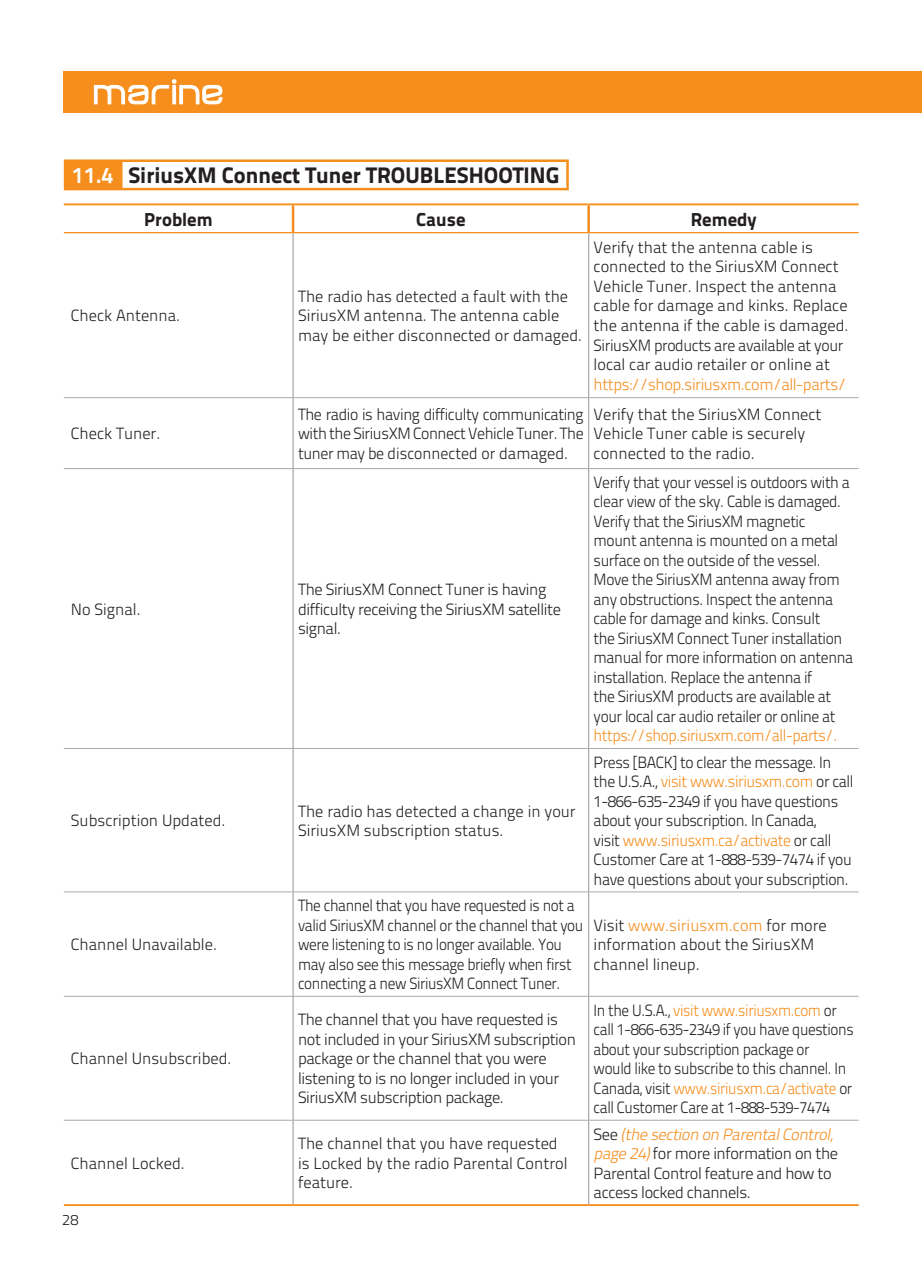
<style>
.page{position:relative;width:922px;height:1276px;background:#fff}
.page>*{position:absolute;margin:0;border:0;box-sizing:border-box;transform-origin:0 0}
.t1{font:22.5px "Titillium Text 25 L 999 wt";color:#231f20}
.t2{font:22.5px "Titillium Text 25 L 800 wt";color:#fff}
.t3{font:18.75px "Titillium Text 25 L 999 wt";color:#231f20}
.t4{font:16.25px/19.5px "Titillium Text 25 L 250 wt";color:#231f20}
.t5{font:16.25px/19.5px "Titillium Text 25 L 250 wt";letter-spacing:-.025em;color:#231f20}
.t6{font:16.25px/19.5px "Titillium Text 25 L 250 wt";letter-spacing:-.025em;color:#231f20;scale:.95 1}
.t7{font:16.25px/19.5px "Titillium Text 25 L 250 wt";letter-spacing:-.025em;color:#231f20;scale:.93 1}
.t8{font:16.25px/19.5px "Titillium Text 25 L 250 wt";letter-spacing:-.025em;color:#231f20;scale:.96 1}
.t9{font:15px "Titillium Text 25 L 250 wt";color:#231f20}
.s1{color:#f68e1e}
.s2{font-style:italic;color:#f68e1e}
</style>
<div class="page">
<div style="left:64px;top:71px;width:857px;height:42px;background:#f68e1e"></div>
<svg style="left:94px;top:79px;width:128px;height:25px"></svg>
<hr style="left:292px;top:205px;width:2px;height:27px;background:#f68e1e">
<hr style="left:587px;top:205px;width:2px;height:27px;background:#f68e1e">
<hr style="left:292px;top:233px;width:1px;height:164px;background:#a8a9ad">
<hr style="left:588px;top:233px;width:1px;height:164px;background:#a8a9ad">
<hr style="left:292px;top:398px;width:1px;height:70px;background:#a8a9ad">
<hr style="left:588px;top:398px;width:1px;height:70px;background:#a8a9ad">
<hr style="left:292px;top:469px;width:1px;height:279px;background:#a8a9ad">
<hr style="left:588px;top:469px;width:1px;height:279px;background:#a8a9ad">
<hr style="left:292px;top:749px;width:1px;height:142px;background:#a8a9ad">
<hr style="left:588px;top:749px;width:1px;height:142px;background:#a8a9ad">
<hr style="left:292px;top:892px;width:1px;height:104px;background:#a8a9ad">
<hr style="left:588px;top:892px;width:1px;height:104px;background:#a8a9ad">
<hr style="left:292px;top:996px;width:1px;height:124px;background:#a8a9ad">
<hr style="left:588px;top:996px;width:1px;height:124px;background:#a8a9ad">
<hr style="left:292px;top:1120px;width:1px;height:84px;background:#a8a9ad">
<hr style="left:588px;top:1120px;width:1px;height:84px;background:#a8a9ad">
<hr style="left:64px;top:203px;width:229px;height:2px;background:#f68e1e">
<hr style="left:293px;top:203px;width:295px;height:2px;background:#f68e1e">
<hr style="left:588px;top:203px;width:270px;height:2px;background:#f68e1e">
<hr style="left:64px;top:232px;width:229px;height:1px;background:#f68e1e">
<hr style="left:293px;top:232px;width:295px;height:1px;background:#f68e1e">
<hr style="left:588px;top:232px;width:270px;height:1px;background:#f68e1e">
<hr style="left:64px;top:397px;width:229px;height:1px;background:#a8a9ad">
<hr style="left:293px;top:397px;width:295px;height:1px;background:#a8a9ad">
<hr style="left:588px;top:397px;width:270px;height:1px;background:#a8a9ad">
<hr style="left:64px;top:468px;width:229px;height:1px;background:#a8a9ad">
<hr style="left:293px;top:468px;width:295px;height:1px;background:#a8a9ad">
<hr style="left:588px;top:468px;width:270px;height:1px;background:#a8a9ad">
<hr style="left:64px;top:748px;width:229px;height:1px;background:#a8a9ad">
<hr style="left:293px;top:748px;width:295px;height:1px;background:#a8a9ad">
<hr style="left:588px;top:748px;width:270px;height:1px;background:#a8a9ad">
<hr style="left:64px;top:891px;width:229px;height:1px;background:#a8a9ad">
<hr style="left:293px;top:891px;width:295px;height:1px;background:#a8a9ad">
<hr style="left:588px;top:891px;width:270px;height:1px;background:#a8a9ad">
<hr style="left:64px;top:996px;width:229px;height:1px;background:#a8a9ad">
<hr style="left:293px;top:996px;width:295px;height:1px;background:#a8a9ad">
<hr style="left:588px;top:996px;width:270px;height:1px;background:#a8a9ad">
<hr style="left:64px;top:1119px;width:229px;height:1px;background:#a8a9ad">
<hr style="left:293px;top:1119px;width:295px;height:1px;background:#a8a9ad">
<hr style="left:588px;top:1119px;width:270px;height:1px;background:#a8a9ad">
<hr style="left:64px;top:1204px;width:229px;height:2px;background:#f68e1e">
<hr style="left:293px;top:1204px;width:295px;height:2px;background:#f68e1e">
<hr style="left:588px;top:1204px;width:270px;height:2px;background:#f68e1e">
<div style="left:65px;top:161px;width:56px;height:28px;background:#f68e1e"></div>
<hr style="left:64px;top:162px;width:2px;height:26px;background:#f68e1e">
<hr style="left:64px;top:159px;width:57px;height:3px;background:#f68e1e">
<hr style="left:64px;top:188px;width:57px;height:2px;background:#f68e1e">
<hr style="left:120px;top:162px;width:2px;height:26px;background:#f68e1e">
<hr style="left:121px;top:159px;width:447px;height:3px;background:#f68e1e">
<hr style="left:566px;top:162px;width:2px;height:26px;background:#f68e1e">
<hr style="left:121px;top:188px;width:447px;height:2px;background:#f68e1e">
<p class="t2" style="left:72px;top:158px;width:43px">11.4</p>
<p class="t1" style="left:128px;top:158px;width:432px">SiriusXM Connect Tuner TROUBLESHOOTING</p>
<p class="t3" style="left:144px;top:204px;width:70px">Problem</p>
<p class="t3" style="left:416px;top:204px;width:51px">Cause</p>
<p class="t3" style="left:690px;top:204px;width:67px">Remedy</p>
<p class="t4" style="left:71px;top:305px;width:111px">Check Antenna.</p>
<p class="t4" style="left:71px;top:423px;width:91px">Check Tuner.</p>
<p class="t4" style="left:71px;top:598px;width:71px">No Signal.</p>
<p class="t4" style="left:298px;top:285px;width:285px">The radio has detected a fault with the<br>SiriusXM antenna. The antenna cable may be either disconnected or damaged.</p>
<p class="t4" style="left:593px;top:237px;width:256px">Verify that the antenna cable is connected to the SiriusXM Connect Vehicle Tuner. Inspect the antenna cable for damage and kinks. Replace the antenna if the cable is damaged.</p>
<p class="t5" style="left:593px;top:334px;width:254px">SiriusXM products are available at your local car audio retailer or online at <span class="s1">https://shop.siriusxm.com/all-parts/</span></p>
<p class="t5" style="left:298px;top:403px;width:287px;text-align:justify">The radio is having difficulty communicating with the SiriusXM Connect Vehicle Tuner. The tuner may be disconnected or damaged.</p>
<p class="t4" style="left:593px;top:403px;width:229px">Verify that the SiriusXM Connect<br>Vehicle Tuner cable is securely connected to the radio.</p>
<p class="t5" style="left:298px;top:579px;width:264px">The SiriusXM Connect Tuner is having difficulty receiving the SiriusXM satellite signal.</p>
<p class="t6" style="left:593px;top:471px;width:275px">Verify that your vessel is outdoors with a clear view of the sky. Cable is damaged.<br>Verify that the SiriusXM magnetic<br>mount antenna is mounted on a metal surface on the outside of the vessel.<br>Move the SiriusXM antenna away from any obstructions. Inspect the antenna cable for damage and kinks. Consult<br>the SiriusXM Connect Tuner installation manual for more information on antenna installation. Replace the antenna if<br>the SiriusXM products are available at your local car audio retailer or online at <span class="s1">https://shop.siriusxm.com/all-parts/.</span></p>
<p class="t4" style="left:71px;top:810px;width:156px">Subscription Updated.</p>
<p class="t4" style="left:298px;top:800px;width:279px">The radio has detected a change in your<br>SiriusXM subscription status.</p>
<p class="t4" style="left:71px;top:934px;width:148px">Channel Unavailable.</p>
<p class="t7" style="left:298px;top:895px;width:308px">The channel that you have requested is not a valid SiriusXM channel or the channel that you were listening to is no longer available. You may also see this message briefly when first connecting a new SiriusXM Connect Tuner.</p>
<p class="t8" style="left:593px;top:751px;width:272px">Press [BACK] to clear the message. In the U.S.A., <span class="s1">visit www.siriusxm.com</span> or call 1-866-635-2349 if you have questions about your subscription. In Canada,<br>visit <span class="s1">www.siriusxm.ca/activate</span> or call Customer Care at 1-888-539-7474 if you have questions about your subscription.</p>
<p class="t4" style="left:593px;top:914px;width:235px">Visit <span class="s1">www.siriusxm.com</span> for more information about the SiriusXM channel lineup.</p>
<p class="t4" style="left:71px;top:1048px;width:162px">Channel Unsubscribed.</p>
<p class="t4" style="left:71px;top:1152px;width:115px">Channel Locked.</p>
<p class="t9" style="left:62px;top:1208px;width:18px">28</p>
<p class="t5" style="left:298px;top:1009px;width:279px">The channel that you have requested is not included in your SiriusXM subscription package or the channel that you were listening to is no longer included in your SiriusXM subscription package.</p>
<p class="t7" style="left:593px;top:999px;width:281px">In the U.S.A., <span class="s1">visit www.siriusxm.com</span> or call 1-866-635-2349 if you have questions about your subscription package or<br>would like to subscribe to this channel. In Canada, visit <span class="s1">www.siriusxm.ca/activate</span> or call Customer Care at 1-888-539-7474</p>
<p class="t4" style="left:298px;top:1133px;width:271px">The channel that you have requested is Locked by the radio Parental Control feature.</p>
<p class="t5" style="left:593px;top:1123px;width:246px">S e e <span class="s2">(thesection on ParentalControl, page24)</span>for more information on the Parental Control feature and how to access locked channels.</p>
</div>
